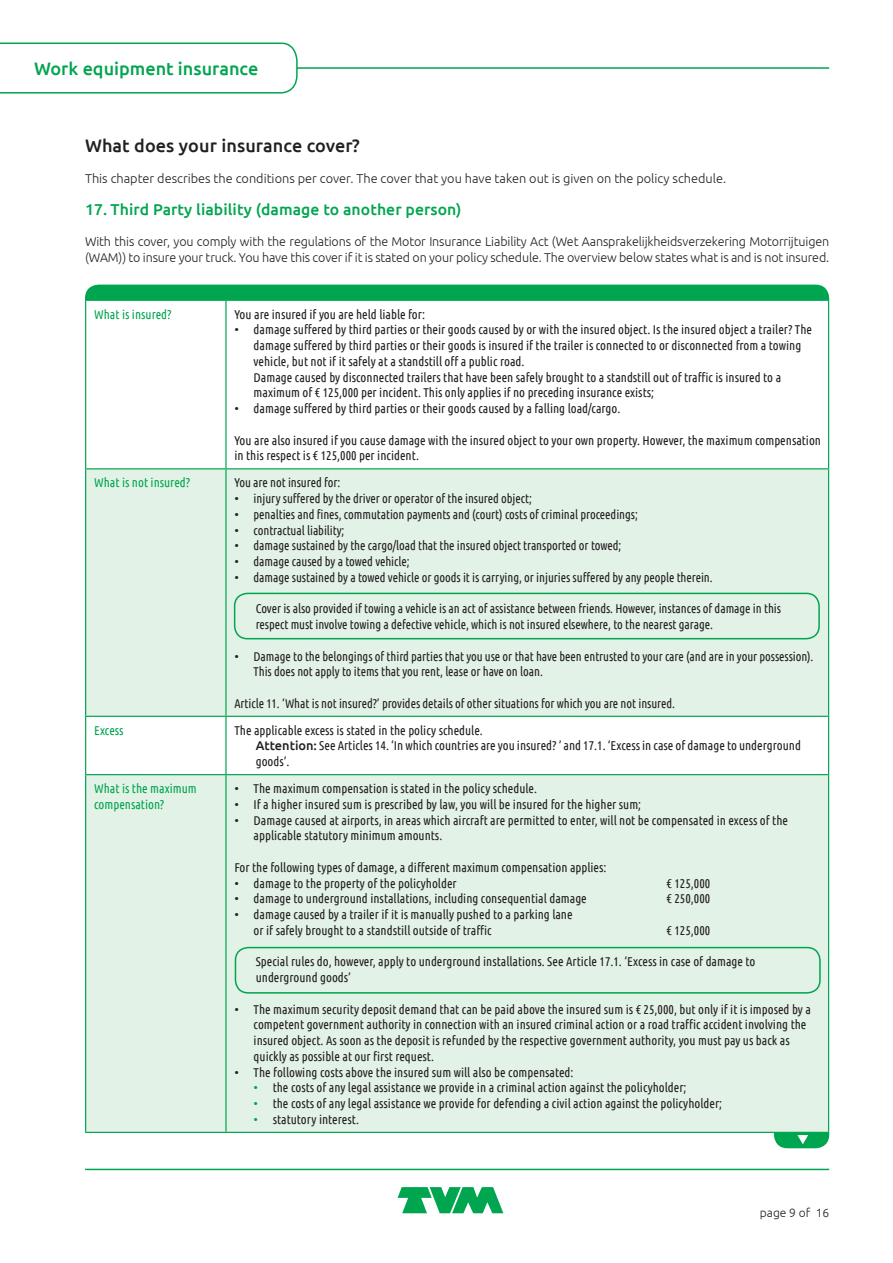
<style>
.page{position:relative;width:893px;height:1263px;background:#fff}
.page>*{position:absolute;margin:0;border:0;box-sizing:border-box;transform-origin:0 0}
.Bodykop_gr_10_5pt{font:500 18px "Ubuntu";letter-spacing:.005em;color:#231f20}
.t1{font:500 18px "Ubuntu";color:#00a54f}
.Bodykop_gr_10_5pt-2{font:500 15.75px "Ubuntu";letter-spacing:.005em;color:#00a54f}
.Body_Tabel_def{font:12.75px/15.8px "Ubuntu Condensed";color:#231f20}
.Body{font:12.75px/15.8px "Ubuntu Condensed";letter-spacing:-.005em;color:#231f20}
.Body-2{font:300 12.75px/15.8px "Ubuntu";letter-spacing:-.01em;color:#231f20}
.Body_let_op{font:12.75px/15.8px "Ubuntu Condensed";color:#231f20}
.Body-3{font:12.75px/15.8px "Ubuntu Condensed";color:#00a54f}
.t2{font:300 12px "Ubuntu";color:#231f20}
.s1{font-family:"Ubuntu";font-weight:300}
.s2{font-family:"Ubuntu";font-weight:500}
.s3{font-family:"Ubuntu";font-weight:300;color:#00a54f}
</style>
<div class="page">
<div style="left:85px;top:285px;width:744px;height:15px;background:#00a54f"></div>
<svg style="left:86px;top:469px;width:742px;height:663px;background:#e4f2e8"></svg>
<hr style="left:85px;top:300px;width:141px;height:1px;background:#00a54f">
<hr style="left:85px;top:301px;width:1px;height:167px;background:#00a54f">
<hr style="left:226px;top:300px;width:603px;height:1px;background:#00a54f">
<hr style="left:225px;top:301px;width:2px;height:167px;background:#00a54f">
<hr style="left:828px;top:301px;width:1px;height:167px;background:#00a54f">
<hr style="left:85px;top:468px;width:141px;height:1px;background:#00a54f">
<hr style="left:85px;top:469px;width:1px;height:247px;background:#00a54f">
<hr style="left:226px;top:468px;width:603px;height:1px;background:#00a54f">
<hr style="left:225px;top:469px;width:2px;height:247px;background:#00a54f">
<hr style="left:828px;top:469px;width:1px;height:247px;background:#00a54f">
<hr style="left:85px;top:716px;width:141px;height:1px;background:#00a54f">
<hr style="left:85px;top:717px;width:1px;height:57px;background:#00a54f">
<hr style="left:226px;top:716px;width:603px;height:1px;background:#00a54f">
<hr style="left:225px;top:717px;width:2px;height:57px;background:#00a54f">
<hr style="left:828px;top:717px;width:1px;height:57px;background:#00a54f">
<hr style="left:85px;top:774px;width:141px;height:1px;background:#00a54f">
<hr style="left:85px;top:775px;width:1px;height:357px;background:#00a54f">
<hr style="left:226px;top:774px;width:603px;height:1px;background:#00a54f">
<hr style="left:225px;top:775px;width:2px;height:357px;background:#00a54f">
<hr style="left:828px;top:775px;width:1px;height:357px;background:#00a54f">
<hr style="left:85px;top:1132px;width:141px;height:1px;background:#00a54f">
<hr style="left:226px;top:1132px;width:603px;height:1px;background:#00a54f">
<div style="left:234px;top:593px;width:586px;height:46px;border:2px solid #00a54f;border-radius:13px"></div>
<div style="left:235px;top:947px;width:586px;height:46px;border:2px solid #00a54f;border-radius:13px"></div>
<hr style="left:85px;top:67px;width:744px;height:2px;background:#00a54f">
<svg style="left:0;top:42px;width:298px;height:52px"></svg>
<svg style="left:398px;top:1187px;width:105px;height:26px"></svg>
<hr style="left:85px;top:1169px;width:744px;height:1px;background:#00a54f">
<svg style="left:774px;top:1133px;width:55px;height:15px"></svg>
<h1 class="t1" style="left:34px;top:57px;width:226px">Work equipment insurance</h1>
<p class="Bodykop_gr_10_5pt" style="left:85px;top:134px;width:276px">What does your insurance cover?</p>
<p class="Body-2" style="left:85px;top:171px;width:643px">This chapter describes the conditions per cover. The cover that you have taken out is given on the policy schedule.</p>
<p class="Bodykop_gr_10_5pt-2" style="left:85px;top:199px;width:378px">17. Third Party liability (damage to another person)</p>
<p class="Body-2" style="left:85px;top:234px;width:746px">With this cover, you comply with the regulations of the Motor Insurance Liability Act (Wet Aansprakelijkheidsverzekering Motorrijtuigen (WAM)) to insure your truck. You have this cover if it is stated on your policy schedule. The overview below states what is and is not insured.</p>
<p class="Body-3" style="left:94px;top:306px;width:79px">What is insured?</p>
<p class="Body_Tabel_def" style="left:234px;top:306px;width:192px">You are insured if you are held liable for:</p>
<p class="Body_Tabel_def" style="left:254px;top:321px;width:560px;text-indent:-19px"><span class="s1">•</span> damage suffered by third parties or their goods caused by or with the insured object. Is the insured object a trailer? The damage suffered by third parties or their goods is insured if the trailer is connected to or disconnected from a towing vehicle, but not if it safely at a standstill off a public road.</p>
<p class="Body_Tabel_def" style="left:254px;top:369px;width:529px">Damage caused by disconnected trailers that have been safely brought to a standstill out of traffic is insured to a maximum of € 125,000 per incident. This only applies if no preceding insurance exists;</p>
<p class="Body_Tabel_def" style="left:234px;top:400px;width:387px"><span class="s1">•</span> damage suffered by third parties or their goods caused by a falling load/cargo.</p>
<p class="Body_Tabel_def" style="left:234px;top:432px;width:588px">You are also insured if you cause damage with the insured object to your own property. However, the maximum compensation in this respect is € 125,000 per incident.</p>
<p class="Body-3" style="left:94px;top:474px;width:98px">What is not insured?</p>
<p class="Body" style="left:234px;top:474px;width:107px">You are not insured for:</p>
<p class="Body" style="left:234px;top:490px;width:299px"><span class="s1">•</span> injury suffered by the driver or operator of the insured object;</p>
<p class="Body" style="left:234px;top:506px;width:405px"><span class="s1">•</span> penalties and fines, commutation payments and (court) costs of criminal proceedings;</p>
<p class="Body" style="left:234px;top:522px;width:111px"><span class="s1">•</span> contractual liability;</p>
<p class="Body" style="left:234px;top:537px;width:388px"><span class="s1">•</span> damage sustained by the cargo/load that the insured object transported or towed;</p>
<p class="Body" style="left:234px;top:553px;width:177px"><span class="s1">•</span> damage caused by a towed vehicle;</p>
<p class="Body" style="left:234px;top:569px;width:480px"><span class="s1">•</span> damage sustained by a towed vehicle or goods it is carrying, or injuries suffered by any people therein.</p>
<p class="Body" style="left:256px;top:600px;width:527px">Cover is also provided if towing a vehicle is an act of assistance between friends. However, instances of damage in this respect must involve towing a defective vehicle, which is not insured elsewhere, to the nearest garage.</p>
<p class="Body" style="left:254px;top:648px;width:561px;text-indent:-19px"><span class="s1">•</span> Damage to the belongings of third parties that you use or that have been entrusted to your care (and are in your possession).<br>This does not apply to items that you rent, lease or have on loan.</p>
<p class="Body" style="left:234px;top:695px;width:442px">Article 11. ‘What is not insured?’ provides details of other situations for which you are not insured.</p>
<p class="Body-3" style="left:94px;top:722px;width:31px">Excess</p>
<p class="Body_let_op" style="left:234px;top:722px;width:250px">The applicable excess is stated in the policy schedule.</p>
<p class="Body_let_op" style="left:256px;top:737px;width:547px"><span class="s2">Attention:</span> See Articles 14. ‘In which countries are you insured? ’ and 17.1. ‘Excess in case of damage to underground goods’.</p>
<p class="Body-3" style="left:94px;top:780px;width:104px">What is the maximum compensation?</p>
<p class="Body_Tabel_def" style="left:234px;top:780px;width:304px"><span class="s1">•</span> The maximum compensation is stated in the policy schedule.</p>
<p class="Body_Tabel_def" style="left:234px;top:796px;width:408px"><span class="s1">•</span> If a higher insured sum is prescribed by law, you will be insured for the higher sum;</p>
<p class="Body_Tabel_def" style="left:254px;top:812px;width:536px;text-indent:-19px"><span class="s1">•</span> Damage caused at airports, in areas which aircraft are permitted to enter, will not be compensated in excess of the applicable statutory minimum amounts.</p>
<p class="Body_Tabel_def" style="left:234px;top:859px;width:373px">For the following types of damage, a different maximum compensation applies:</p>
<p class="Body_Tabel_def" style="left:234px;top:875px;width:224px"><span class="s1">•</span> damage to the property of the policyholder</p>
<p class="Body_Tabel_def" style="left:666px;top:875px;width:45px">€ 125,000</p>
<p class="Body_Tabel_def" style="left:234px;top:890px;width:354px"><span class="s1">•</span> damage to underground installations, including consequential damage</p>
<p class="Body_Tabel_def" style="left:666px;top:890px;width:45px">€ 250,000</p>
<p class="Body_Tabel_def" style="left:234px;top:906px;width:340px"><span class="s1">•</span> damage caused by a trailer if it is manually pushed to a parking lane</p>
<p class="Body_Tabel_def" style="left:254px;top:922px;width:240px">or if safely brought to a standstill outside of traffic</p>
<p class="Body_Tabel_def" style="left:666px;top:922px;width:45px">€ 125,000</p>
<p class="Body_Tabel_def" style="left:256px;top:953px;width:501px">Special rules do, however, apply to underground installations. See Article 17.1. ‘Excess in case of damage to underground goods’</p>
<p class="Body_Tabel_def" style="left:254px;top:1001px;width:559px;text-indent:-19px"><span class="s1">•</span> The maximum security deposit demand that can be paid above the insured sum is € 25,000, but only if it is imposed by a competent government authority in connection with an insured criminal action or a road traffic accident involving the insured object. As soon as the deposit is refunded by the respective government authority, you must pay us back as quickly as possible at our first request.</p>
<p class="Body_Tabel_def" style="left:234px;top:1064px;width:341px"><span class="s1">•</span> The following costs above the insured sum will also be compensated:</p>
<p class="Body_Tabel_def" style="left:254px;top:1079px;width:434px"><span class="s3">•</span> the costs of any legal assistance we provide in a criminal action against the policyholder;</p>
<p class="Body_Tabel_def" style="left:254px;top:1095px;width:470px"><span class="s3">•</span> the costs of any legal assistance we provide for defending a civil action against the policyholder;</p>
<p class="Body_Tabel_def" style="left:254px;top:1111px;width:107px"><span class="s3">•</span> statutory interest.</p>
<p class="t2" style="left:760px;top:1205px;width:71px">page 9 of 16</p>
</div>
